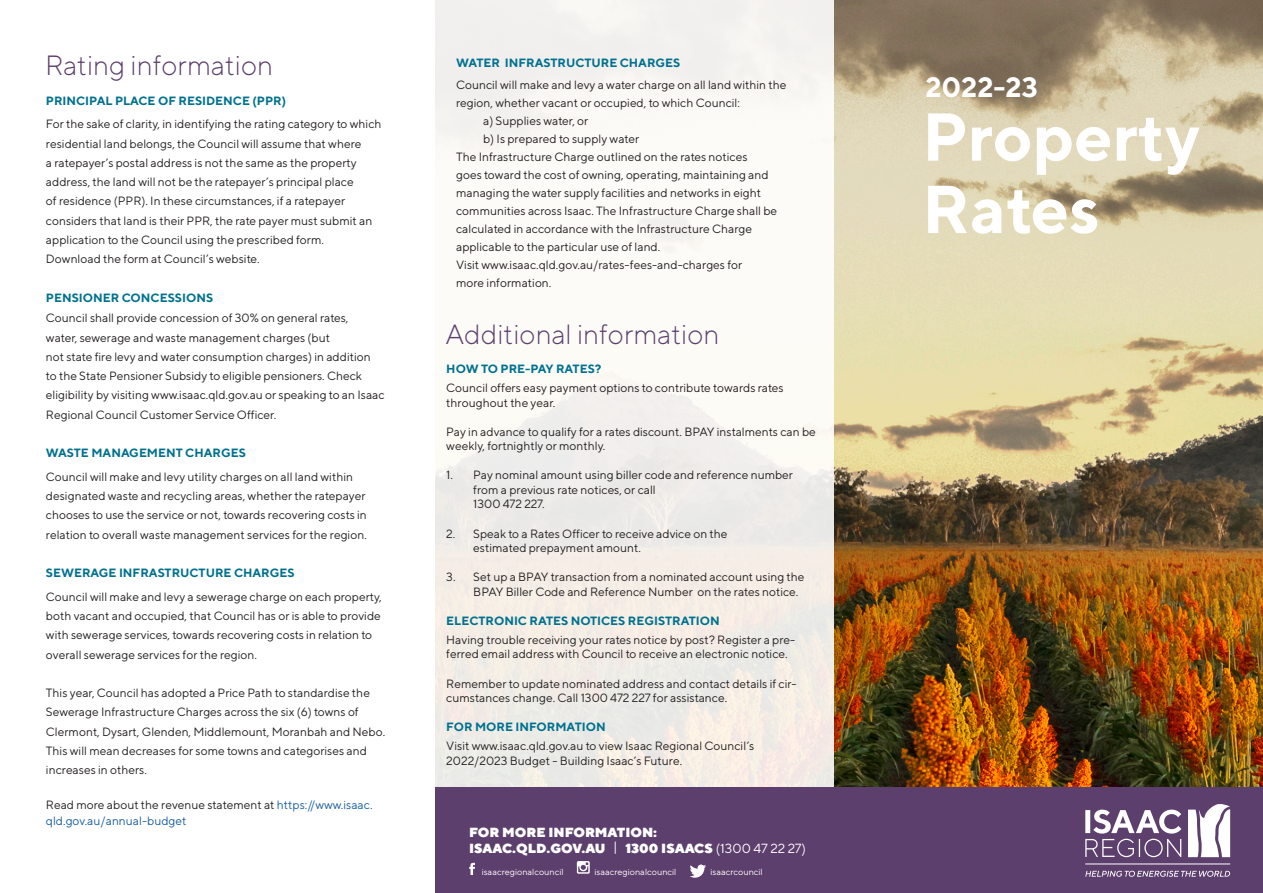
<style>
.page{position:relative;width:1263px;height:893px;background:#fff}
.page>*{position:absolute;margin:0;border:0;box-sizing:border-box;transform-origin:0 0}
.t1{font:700 67.5px "TT Norms";color:#fff}
.t2{font:700 27.9px "TT Norms";color:#fff}
.t3{font:300 27.75px "TT Norms";color:#5d3f6d}
.t4{font:900 13.2px/15.3px "TT Norms";color:#fff}
.t5{font:12px/19.2px "TT Norms";color:#231f20}
.t6{font:700 12px "TT Norms";color:#00718e}
.t7{font:12px/15.6px "TT Norms";color:#175d9e}
.t8{font:8.85px "TT Norms";color:#fff}
.s1{font-style:inherit}
.s2{color:#231f20}
.s3{font-weight:400}
</style>
<div class="page">
<img style="left:834px;top:0;width:429px;height:787px">
<div style="left:435px;top:0;width:399px;height:818px;background:#f6f1ee"></div>
<div style="left:435px;top:787px;width:828px;height:106px;background:#5d3f6d"></div>
<svg style="left:1188px;top:804px;width:42px;height:53px"></svg>
<svg style="left:1085px;top:871px;width:145px;height:6px"></svg>
<hr style="left:1085px;top:864px;width:145px;height:1px;background:#fff">
<svg style="left:1085px;top:810px;width:96px;height:47px"></svg>
<svg style="left:469px;top:863px;width:6px;height:12px"></svg>
<svg style="left:577px;top:861px;width:13px;height:13px"></svg>
<svg style="left:690px;top:864px;width:16px;height:14px"></svg>
<p class="t3" style="left:45px;top:48px;width:230px"><span class="s1">R</span>ating information</p>
<p class="t6" style="left:46px;top:93px;width:242px">PRINCIPAL PLACE OF RESIDENCE (PPR)</p>
<p class="t5" style="left:46px;top:114px;width:337px">For the sake of clarity, in identifying the rating category to which</p>
<p class="t5" style="left:46px;top:133px;width:317px">residential land belongs, the Council will assume that where</p>
<p class="t5" style="left:46px;top:153px;width:312px">a ratepayer’s postal address is not the same as the property</p>
<p class="t5" style="left:46px;top:172px;width:309px">address, the land will not be the ratepayer’s principal place</p>
<p class="t5" style="left:46px;top:191px;width:301px">of residence (PPR). In these circumstances, if a ratepayer</p>
<p class="t5" style="left:46px;top:210px;width:328px">considers that land is their PPR, the rate payer must submit an</p>
<p class="t5" style="left:46px;top:230px;width:280px">application to the Council using the prescribed form.</p>
<p class="t5" style="left:46px;top:249px;width:215px">Download the form at Council’s website.</p>
<p class="t6" style="left:46px;top:290px;width:169px">PENSIONER CONCESSIONS</p>
<p class="t5" style="left:46px;top:308px;width:304px">Council shall provide concession of 30% on general rates,</p>
<p class="t5" style="left:46px;top:327px;width:286px">water, sewerage and waste management charges (but</p>
<p class="t5" style="left:46px;top:347px;width:340px">not state fire levy and water consumption charges) in addition<br>to the State Pensioner Subsidy to eligible pensioners. Check eligibility by visiting www.isaac.qld.gov.au or speaking to an Isaac Regional Council Customer Service Officer.</p>
<p class="t6" style="left:46px;top:445px;width:201px">WASTE MANAGEMENT CHARGES</p>
<p class="t5" style="left:46px;top:467px;width:322px">Council will make and levy utility charges on all land within designated waste and recycling areas, whether the ratepayer chooses to use the service or not, towards recovering costs in relation to overall waste management services for the region.</p>
<p class="t6" style="left:46px;top:565px;width:250px">SEWERAGE INFRASTRUCTURE CHARGES</p>
<p class="t5" style="left:46px;top:587px;width:337px">Council will make and levy a sewerage charge on each property, both vacant and occupied, that Council has or is able to provide with sewerage services, towards recovering costs in relation to overall sewerage services for the region.</p>
<p class="t5" style="left:46px;top:683px;width:325px">This year, Council has adopted a Price Path to standardise the<br>Sewerage Infrastructure Charges across the six (6) towns of</p>
<p class="t5" style="left:46px;top:721px;width:341px">Clermont, Dysart, Glenden, Middlemount, Moranbah and Nebo.<br>This will mean decreases for some towns and categorises and increases in others.</p>
<p class="t7" style="left:46px;top:797px;width:328px"><span class="s2">Read more about the revenue statement at</span> https://www.isaac. qld.gov.au/annual-budget</p>
<p class="t6" style="left:456px;top:55px;width:226px">WATER INFRASTRUCTURE CHARGES</p>
<p class="t5" style="left:456px;top:76px;width:332px;line-height:18px">Council will make and levy a water charge on all land within the region, whether vacant or occupied, to which Council:</p>
<p class="t5" style="left:483px;top:111px;width:107px">a) Supplies water, or</p>
<p class="t5" style="left:483px;top:129px;width:158px">b) Is prepared to supply water</p>
<p class="t5" style="left:456px;top:147px;width:293px">The Infrastructure Charge outlined on the rates notices</p>
<p class="t5" style="left:456px;top:165px;width:314px">goes toward the cost of owning, operating, maintaining and</p>
<p class="t5" style="left:456px;top:183px;width:307px">managing the water supply facilities and networks in eight</p>
<p class="t5" style="left:456px;top:202px;width:323px;line-height:18px">communities across Isaac. The Infrastructure Charge shall be calculated in accordance with the Infrastructure Charge</p>
<p class="t5" style="left:456px;top:237px;width:206px">applicable to the particular use of land.</p>
<p class="t5" style="left:456px;top:255px;width:288px">Visit www.isaac.qld.gov.au/rates-fees-and-charges for</p>
<p class="t5" style="left:456px;top:273px;width:97px">more information.</p>
<p class="t3" style="left:445px;top:317px;width:276px"><span class="s1">A</span>dditional information</p>
<p class="t6" style="left:446px;top:361px;width:157px">HOW TO PRE-PAY RATES?</p>
<p class="t5" style="left:446px;top:380px;width:339px;line-height:14.5px">Council offers easy payment options to contribute towards rates throughout the year.</p>
<p class="t5" style="left:446px;top:424px;width:371px;line-height:14.5px">Pay in advance to qualify for a rates discount. BPAY instalments can be weekly, fortnightly or monthly.</p>
<p class="t5" style="left:473px;top:468px;width:321px;line-height:14.5px;text-indent:-27px">1. Pay nominal amount using biller code and reference number from a previous rate notices, or call<br>1300 472 227.</p>
<p class="t5" style="left:473px;top:526px;width:256px;line-height:14.5px;text-indent:-27px">2. Speak to a Rates Officer to receive advice on the estimated prepayment amount.</p>
<p class="t5" style="left:473px;top:569px;width:333px;line-height:14.5px;text-indent:-27px">3. Set up a BPAY transaction from a nominated account using the<br>BPAY Biller Code and Reference Number on the rates notice.</p>
<p class="t6" style="left:446px;top:613px;width:275px">ELECTRONIC RATES NOTICES REGISTRATION</p>
<p class="t5" style="left:446px;top:632px;width:350px;line-height:14.5px">Having trouble receiving your rates notice by post? Register a pre&shy;ferred email address with Council to receive an electronic notice.</p>
<p class="t5" style="left:446px;top:676px;width:352px;line-height:14.5px">Remember to update nominated address and contact details if cir&shy;cumstances change. Call 1300 472 227 for assistance.</p>
<p class="t6" style="left:446px;top:719px;width:161px">FOR MORE INFORMATION</p>
<p class="t5" style="left:446px;top:738px;width:310px;line-height:14.5px">Visit www.isaac.qld.gov.au to view Isaac Regional Council’s<br>2022/2023 Budget - Building Isaac’s Future.</p>
<p class="t4" style="left:469px;top:825px;width:338px">FOR MORE INFORMATION:<br>ISAAC.QLD.GOV.AU <span class="s3">|</span> 1300 ISAACS <span class="s3">(1300 47 22 27)</span></p>
<p class="t8" style="left:482px;top:866px;width:84px">isaacregionalcouncil</p>
<p class="t8" style="left:594px;top:867px;width:84px">isaacregionalcouncil</p>
<p class="t8" style="left:710px;top:867px;width:54px">isaacrcouncil</p>
<p class="t2" style="left:925px;top:70px;width:114px">2022-23</p>
<p class="t1" style="left:922px;top:95px;width:280px">Property</p>
<p class="t1" style="left:922px;top:167px;width:179px">Rates</p>
</div>
